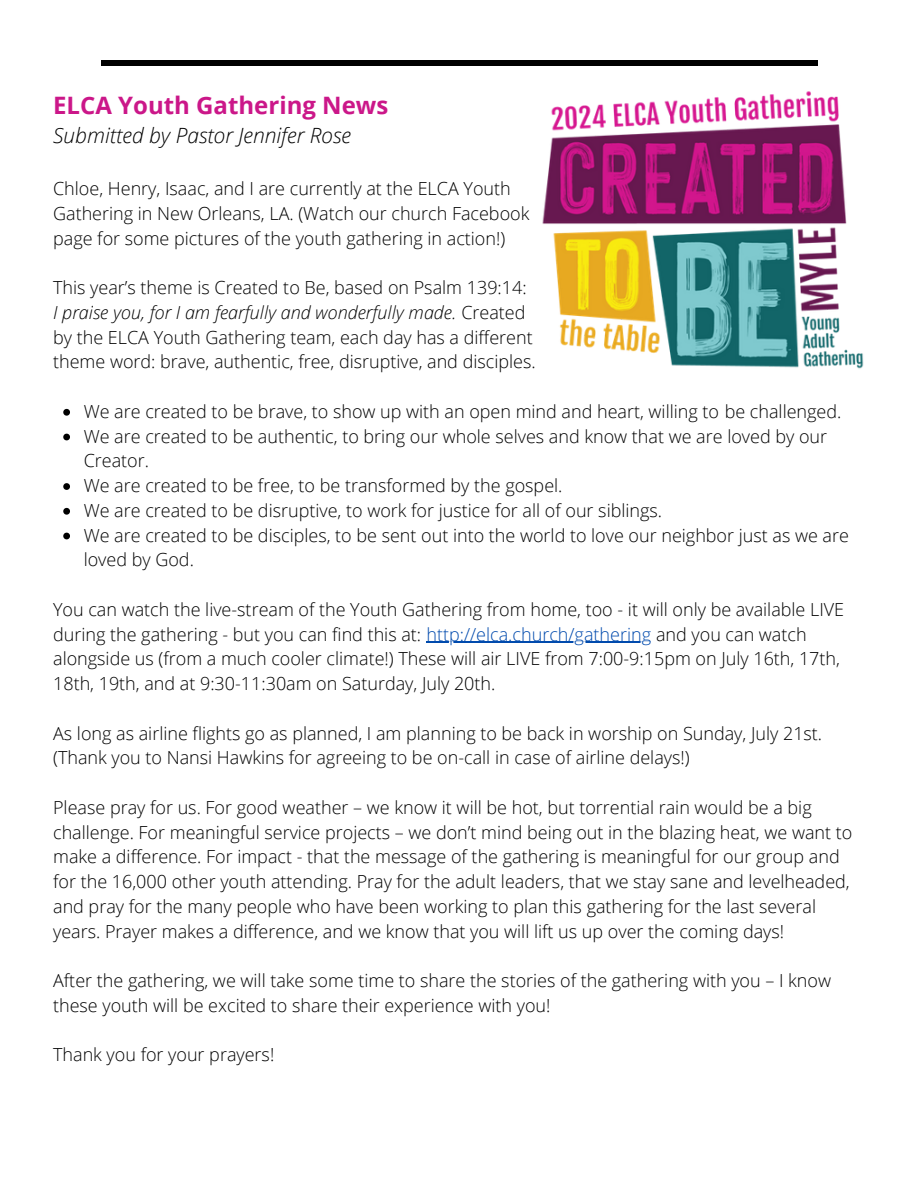
<style>
.page{position:relative;width:918px;height:1188px;background:#fff}
.page>*{position:absolute;margin:0;border:0;box-sizing:border-box;transform-origin:0 0}
.t1{font:700 24px "Open Sans";color:#cb1789}
.t2{font:italic 300 21px "Open Sans";color:#000}
.t3{font:300 18px/24.8px "Open Sans";color:#000}
.t4{font:italic 300 18px "Open Sans";color:#000}
.s1{font-style:normal}
.s2{color:#004aad}
</style>
<div class="page">
<div style="left:101px;top:60px;width:717px;height:6px;background:#000"></div>
<svg style="left:63px;top:409px;width:7px;height:7px"></svg>
<svg style="left:63px;top:434px;width:7px;height:6px"></svg>
<svg style="left:63px;top:483px;width:7px;height:7px"></svg>
<svg style="left:63px;top:508px;width:7px;height:7px"></svg>
<svg style="left:63px;top:533px;width:7px;height:6px"></svg>
<hr style="left:426px;top:642px;width:225px;height:1px;background:#004aad">
<img style="left:542px;top:92px;width:322px;height:277px">
<h1 class="t1" style="left:53px;top:89px;width:337px">ELCA Youth Gathering News</h1>
<h1 class="t2" style="left:53px;top:121px;width:299px">Submitted by Pastor Jennifer Rose</h1>
<p class="t3" style="left:53px;top:176px;width:459px">Chloe, Henry, Isaac, and I are currently at the ELCA Youth</p>
<p class="t3" style="left:53px;top:201px;width:478px">Gathering in New Orleans, LA. (Watch our church Facebook</p>
<p class="t3" style="left:53px;top:225px;width:454px">page for some pictures of the youth gathering in action!)</p>
<p class="t3" style="left:53px;top:275px;width:475px">This year’s theme is Created to Be, based on Psalm 139:14:</p>
<p class="t4" style="left:53px;top:300px;width:474px">I praise you, for I am fearfully and wonderfully made. <span class="s1">Created</span></p>
<p class="t3" style="left:53px;top:324px;width:481px">by the ELCA Youth Gathering team, each day has a different</p>
<p class="t3" style="left:53px;top:349px;width:484px">theme word: brave, authentic, free, disruptive, and disciples.</p>
<p class="t3" style="left:84px;top:399px;width:759px">We are created to be brave, to show up with an open mind and heart, willing to be challenged.</p>
<p class="t3" style="left:84px;top:423px;width:745px">We are created to be authentic, to bring our whole selves and know that we are loved by our<br>Creator.</p>
<p class="t3" style="left:84px;top:473px;width:480px">We are created to be free, to be transformed by the gospel.</p>
<p class="t3" style="left:84px;top:498px;width:580px">We are created to be disruptive, to work for justice for all of our siblings.</p>
<p class="t3" style="left:84px;top:522px;width:767px">We are created to be disciples, to be sent out into the world to love our neighbor just as we are loved by God.</p>
<p class="t3" style="left:53px;top:597px;width:793px">You can watch the live-stream of the Youth Gathering from home, too - it will only be available LIVE during the gathering - but you can find this at: <span class="s2">http://elca.church/gathering</span> and you can watch</p>
<p class="t3" style="left:53px;top:646px;width:788px">alongside us (from a much cooler climate!) These will air LIVE from 7:00-9:15pm on July 16th, 17th,<br>18th, 19th, and at 9:30-11:30am on Saturday, July 20th.</p>
<p class="t3" style="left:53px;top:720px;width:771px">As long as airline flights go as planned, I am planning to be back in worship on Sunday, July 21st. (Thank you to Nansi Hawkins for agreeing to be on-call in case of airline delays!)</p>
<p class="t3" style="left:53px;top:795px;width:801px">Please pray for us. For good weather – we know it will be hot, but torrential rain would be a big challenge. For meaningful service projects – we don’t mind being out in the blazing heat, we want to make a difference. For impact - that the message of the gathering is meaningful for our group and for the 16,000 other youth attending. Pray for the adult leaders, that we stay sane and levelheaded, and pray for the many people who have been working to plan this gathering for the last several years. Prayer makes a difference, and we know that you will lift us up over the coming days!</p>
<p class="t3" style="left:53px;top:968px;width:779px">After the gathering, we will take some time to share the stories of the gathering with you – I know these youth will be excited to share their experience with you!</p>
<p class="t3" style="left:53px;top:1042px;width:223px">Thank you for your prayers!</p>
</div>
